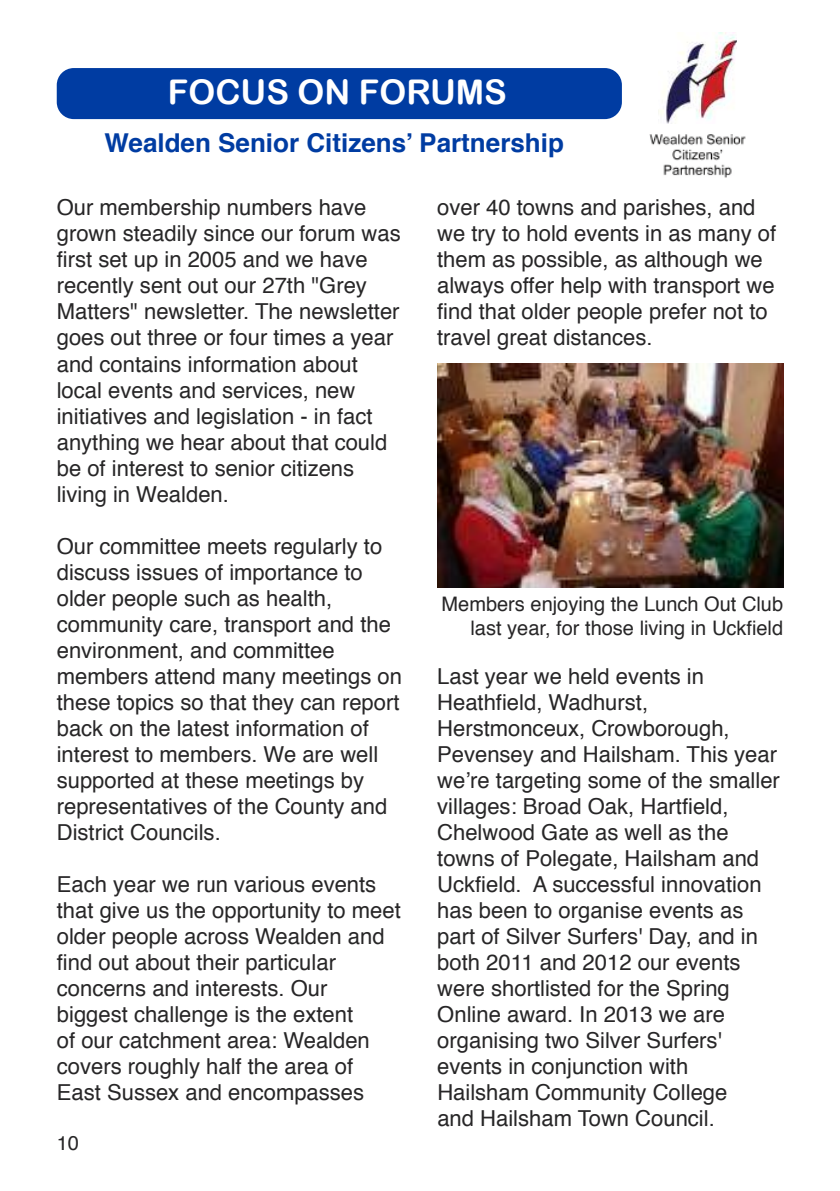
<style>
.page{position:relative;width:840px;height:1191px;background:#fff}
.page>*{position:absolute;margin:0;border:0;box-sizing:border-box;transform-origin:0 0}
.t1{font:34px "Arial Rounded MT Bold";color:#fff}
.t2{font:700 26px "Helvetica";color:#003ca2}
.t3{font:22px/26px "Helvetica";color:#272627}
.t4{font:20px/24px "Helvetica";color:#272627;text-align:right}
</style>
<div class="page">
<div style="left:57px;top:68px;width:564px;height:51px;background:#003ca2;border-radius:17px"></div>
<img style="left:658px;top:32px;width:77px;height:91px">
<img style="left:649px;top:134px;width:95px;height:44px">
<img style="left:437px;top:364px;width:345px;height:223px">
<h1 class="t1" style="left:168px;top:72px;width:340px">FOCUS ON FORUMS</h1>
<p class="t2" style="left:104px;top:132px;width:461px">Wealden Senior Citizens’ Partnership</p>
<p class="t3" style="left:57px;top:196px;width:345px">Our membership numbers have grown steadily since our forum was first set up in 2005 and we have recently sent out our 27th "Grey<br>Matters" newsletter. The newsletter goes out three or four times a year and contains information about local events and services, new initiatives and legislation - in fact anything we hear about that could be of interest to senior citizens living in Wealden.</p>
<p class="t3" style="left:57px;top:534px;width:346px">Our committee meets regularly to discuss issues of importance to older people such as health, community care, transport and the environment, and committee members attend many meetings on these topics so that they can report back on the latest information of interest to members. We are well supported at these meetings by representatives of the County and<br>District Councils.</p>
<p class="t3" style="left:57px;top:872px;width:345px">Each year we run various events that give us the opportunity to meet older people across Wealden and find out about their particular concerns and interests. Our biggest challenge is the extent<br>of our catchment area: Wealden covers roughly half the area of<br>East Sussex and encompasses</p>
<p class="t4" style="left:57px;top:1132px;width:24px">10</p>
<p class="t3" style="left:437px;top:196px;width:340px">over 40 towns and parishes, and we try to hold events in as many of them as possible, as although we always offer help with transport we find that older people prefer not to travel great distances.</p>
<p class="t4" style="left:441px;top:593px;width:343px">Members enjoying the Lunch Out Club last year, for those living in Uckfield</p>
<p class="t3" style="left:437px;top:664px;width:344px">Last year we held events in<br>Heathfield, Wadhurst,<br>Herstmonceux, Crowborough,<br>Pevensey and Hailsham. This year we’re targeting some of the smaller villages: Broad Oak, Hartfield,<br>Chelwood Gate as well as the towns of Polegate, Hailsham and<br>Uckfield. A successful innovation has been to organise events as part of Silver Surfers' Day, and in both 2011 and 2012 our events were shortlisted for the Spring<br>Online award. In 2013 we are organising two Silver Surfers' events in conjunction with<br>Hailsham Community College<br>and Hailsham Town Council.</p>
</div>
